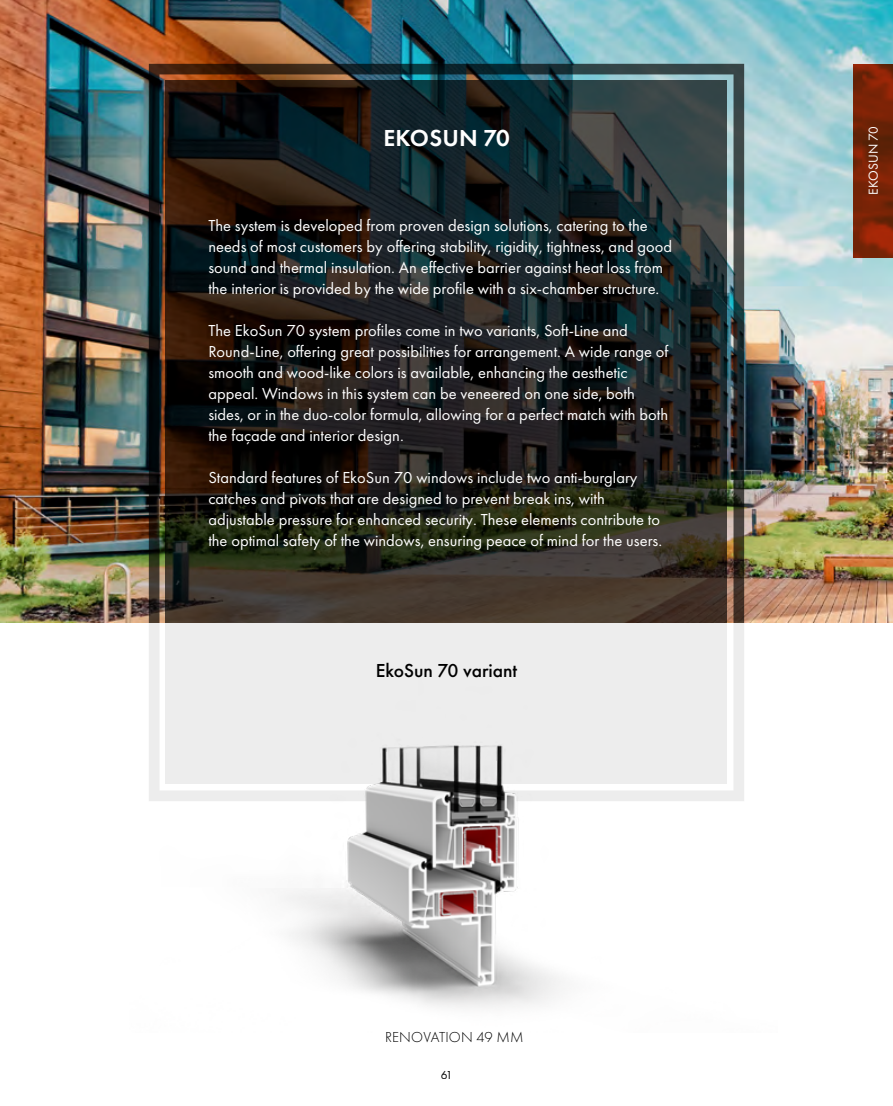
<style>
.page{position:relative;width:893px;height:1106px;background:#fff}
.page>*{position:absolute;margin:0;border:0;box-sizing:border-box;transform-origin:0 0}
.t1{font:600 24px "Futura PT";letter-spacing:.01em;color:#fff}
.t2{font:500 19.5px "Futura PT";color:#000}
.t3{font:16.5px/21px "Futura PT";color:#fff}
.t4{font:300 15px "Futura PT";letter-spacing:.01em;color:#000}
.t5{font:13.5px "Futura PT";letter-spacing:.01em;color:#fff}
.t6{font:12px "Futura PT";color:#000}
</style>
<div class="page">
<img style="left:0;top:0;width:893px;height:622px">
<img style="left:149px;top:64px;width:595px;height:536px">
<svg style="left:166px;top:81px;width:561px;height:519px;background:#1e201d"></svg>
<img style="left:129px;top:600px;width:648px;height:408px">
<svg style="left:853px;top:64px;width:40px;height:193px;background:#7a2306"></svg>
<h1 class="t1" style="left:383px;top:123px;width:128px">EKOSUN 70</h1>
<p class="t3" style="left:208px;top:215px;width:465px">The system is developed from proven design solutions, catering to the needs of most customers by offering stability, rigidity, tightness, and good sound and thermal insulation. An effective barrier against heat loss from the interior is provided by the wide profile with a six-chamber structure.</p>
<p class="t3" style="left:208px;top:320px;width:462px">The EkoSun 70 system profiles come in two variants, Soft-Line and Round-Line, offering great possibilities for arrangement. A wide range of smooth and wood-like colors is available, enhancing the aesthetic appeal. Windows in this system can be veneered on one side, both sides, or in the duo-color formula, allowing for a perfect match with both the façade and interior design.</p>
<p class="t3" style="left:208px;top:467px;width:455px">Standard features of EkoSun 70 windows include two anti-burglary catches and pivots that are designed to prevent break ins, with adjustable pressure for enhanced security. These elements contribute to the optimal safety of the windows, ensuring peace of mind for the users.</p>
<p class="t2" style="left:376px;top:658px;width:143px">EkoSun 70 variant</p>
<p class="t4" style="left:385px;top:1028px;width:140px">RENOVATION 49 MM</p>
<p class="t6" style="left:440px;top:1067px;width:14px">61</p>
<p class="t5" style="left:865px;top:195px;width:70px;rotate:-90deg">EKOSUN 70</p>
</div>
